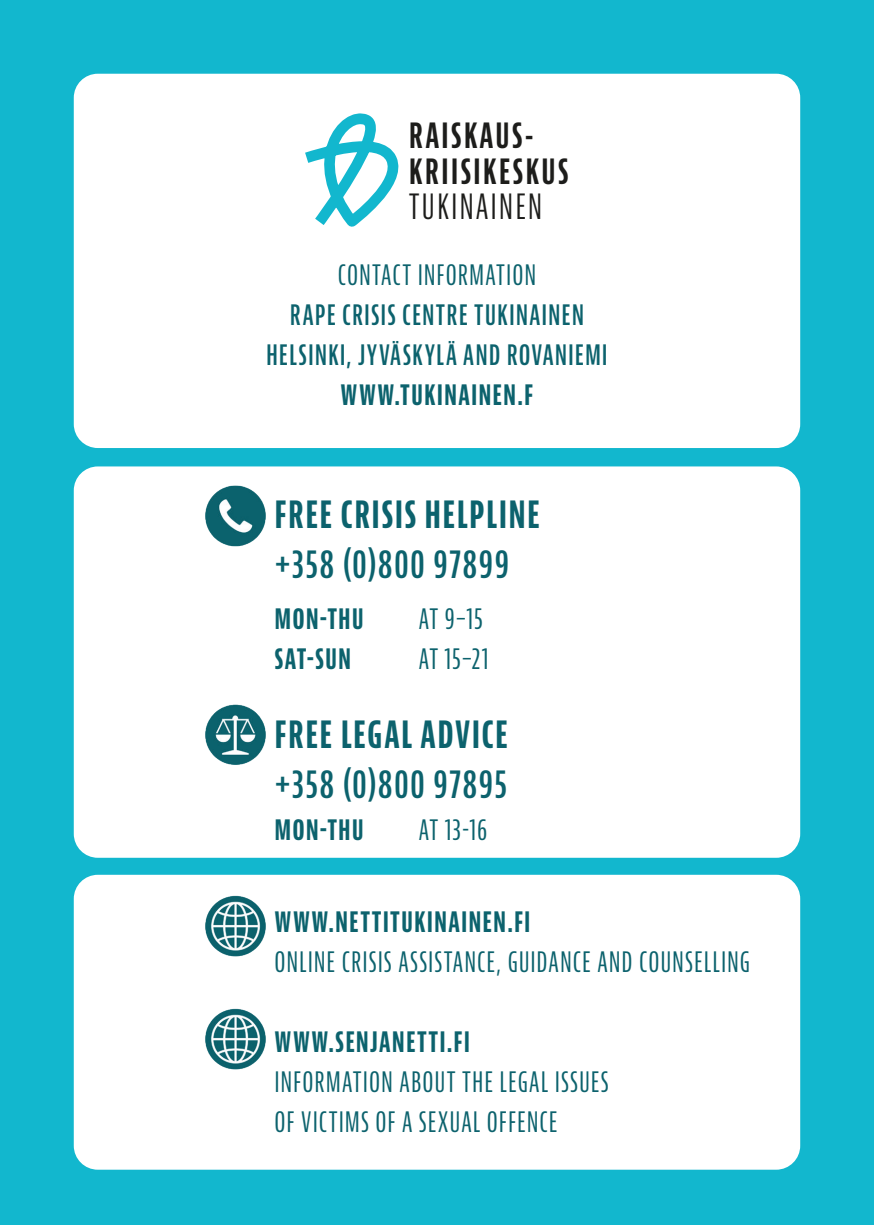
<style>
.page{position:relative;width:874px;height:1225px;background:#fff}
.page>*{position:absolute;margin:0;border:0;box-sizing:border-box;transform-origin:0 0}
.Yhteystiedot_Otsikko{font:700 extra-condensed 40px/50px "Bernino Sans";letter-spacing:.03em;color:#0c626d}
.t1{font:700 extra-condensed 34px "Bernino Sans";letter-spacing:.075em;color:#1d1d1b}
.t2{font:extra-condensed 34px "Bernino Sans";letter-spacing:.075em;color:#1d1d1b}
.Yhteystiedot{font:extra-condensed 30px/40px "Bernino Sans";letter-spacing:.035em;color:#0c626d}
.Yhteystiedot-2{font:700 extra-condensed 30px "Bernino Sans";letter-spacing:.04em;color:#0c626d}
.Yhteystiedot-3{font:600 extra-condensed 30px/40px "Bernino Sans";letter-spacing:.035em;color:#0c626d;text-align:center}
.s1{font-weight:600}
</style>
<div class="page">
<div style="left:0;top:0;width:873px;height:1225px;background:#12b7ce"></div>
<div style="left:74px;top:874px;width:725px;height:295px;background:#fff;border-radius:24px"></div>
<div style="left:74px;top:466px;width:725px;height:391px;background:#fff;border-radius:24px"></div>
<div style="left:74px;top:74px;width:725px;height:374px;background:#fff;border-radius:24px"></div>
<img style="left:205px;top:485px;width:61px;height:62px">
<img style="left:205px;top:704px;width:61px;height:61px">
<img style="left:205px;top:895px;width:61px;height:62px">
<img style="left:205px;top:1008px;width:61px;height:62px">
<svg style="left:305px;top:113px;width:94px;height:114px"></svg>
<p class="t1" style="left:409px;top:116px;width:126px">RAISKAUS-</p>
<p class="t1" style="left:409px;top:152px;width:160px">KRIISIKESKUS</p>
<p class="t2" style="left:409px;top:188px;width:134px">TUKINAINEN</p>
<p class="Yhteystiedot" style="left:337px;top:255px;width:200px">CONTACT INFORMATION</p>
<p class="Yhteystiedot-3" style="left:266px;top:295px;width:343px">RAPE CRISIS CENTRE TUKINAINEN<br>HELSINKI, JYVÄSKYLÄ AND ROVANIEMI</p>
<p class="Yhteystiedot-2" style="left:340px;top:377px;width:194px">WWW.TUKINAINEN.F</p>
<p class="Yhteystiedot_Otsikko" style="left:274px;top:489px;width:267px">FREE CRISIS HELPLINE <span class="s1">+358 (0)800 97899</span></p>
<p class="Yhteystiedot-2" style="left:274px;top:600px;width:91px">MON-THU</p>
<p class="Yhteystiedot" style="left:418px;top:598px;width:65px">AT 9–15</p>
<p class="Yhteystiedot-2" style="left:274px;top:640px;width:78px">SAT-SUN</p>
<p class="Yhteystiedot" style="left:418px;top:638px;width:71px">AT 15–21</p>
<p class="Yhteystiedot_Otsikko" style="left:274px;top:710px;width:235px">FREE LEGAL ADVICE <span class="s1">+358 (0)800 97895</span></p>
<p class="Yhteystiedot-2" style="left:274px;top:811px;width:91px">MON-THU</p>
<p class="Yhteystiedot" style="left:418px;top:810px;width:70px">AT 13-16</p>
<p class="Yhteystiedot-2" style="left:274px;top:903px;width:257px">WWW.NETTITUKINAINEN.FI</p>
<p class="Yhteystiedot" style="left:274px;top:942px;width:476px">ONLINE CRISIS ASSISTANCE, GUIDANCE AND COUNSELLING</p>
<p class="Yhteystiedot-2" style="left:274px;top:1023px;width:197px">WWW.SENJANETTI.FI</p>
<p class="Yhteystiedot" style="left:274px;top:1062px;width:335px">INFORMATION ABOUT THE LEGAL ISSUES<br>OF VICTIMS OF A SEXUAL OFFENCE</p>
</div>
